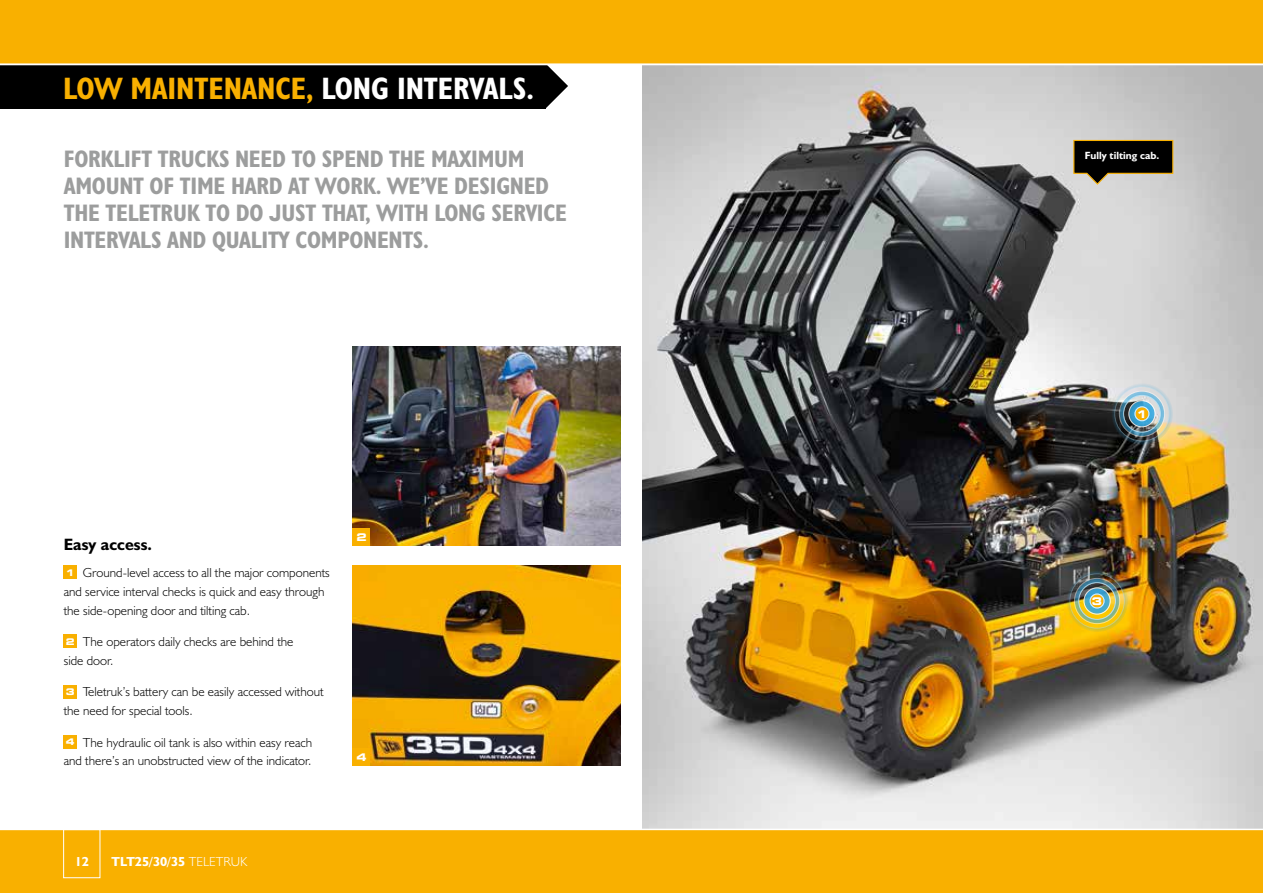
<style>
.page{position:relative;width:1263px;height:893px;background:#fff}
.page>*{position:absolute;margin:0;border:0;box-sizing:border-box;transform-origin:0 0}
.t1{font:31.2px "JCB Bold Condensed";color:#f9b000}
.t2{font:24px/27px "JCB Bold Condensed";letter-spacing:-.01em;color:#9c9d9d}
.t3{font:16.5px "JCB Bold";color:#000}
.t4{font:13.2px/18.8px "JCB Light";color:#000}
.t5{font:13.2px "JCB Bold";color:#fff}
.t6{font:10.5px "JCB Bold";color:#fff}
.t7{font:700 expanded 10.5px "Square 721 BT";color:#fff}
.s1{color:#fff}
.s2{font-family:"Square 721 BT";font-weight:700;font-stretch:expanded;font-size:9.15px;color:#fff}
.s3{font-family:"JCB Light"}
</style>
<div class="page">
<img style="left:353px;top:346px;width:268px;height:200px">
<img style="left:642px;top:65px;width:621px;height:764px">
<svg style="left:545px;top:65px;width:23px;height:44px"></svg>
<div style="left:0;top:52px;width:545px;height:57px;background:#000"></div>
<div style="left:0;top:0;width:1263px;height:64px;background:#f9b000"></div>
<div style="left:0;top:829px;width:1263px;height:64px;background:#f9b000"></div>
<hr style="left:0;top:829px;width:1263px;height:1px;background:#fff">
<img style="left:353px;top:566px;width:268px;height:199px">
<div style="left:353px;top:748px;width:17px;height:17px;background:#f9b000"></div>
<div style="left:353px;top:529px;width:17px;height:17px;background:#f9b000"></div>
<hr style="left:0;top:64px;width:1263px;height:1px;background:#fff">
<div style="left:63px;top:829px;width:37px;height:49px;border:1px solid #fff"></div>
<div style="left:64px;top:566px;width:13px;height:13px;background:#f9b000"></div>
<div style="left:64px;top:635px;width:13px;height:13px;background:#f9b000"></div>
<div style="left:64px;top:685px;width:13px;height:13px;background:#f9b000"></div>
<div style="left:64px;top:735px;width:13px;height:13px;background:#f9b000"></div>
<img style="left:1110px;top:382px;width:64px;height:64px">
<img style="left:1065px;top:569px;width:64px;height:64px">
<svg style="left:1073px;top:139px;width:101px;height:47px;background:#464136"></svg>
<h1 class="t1" style="left:63px;top:69px;width:472px">LOW MAINTENANCE, <span class="s1">LONG INTERVALS.</span></h1>
<h2 class="t2" style="left:64px;top:145px;width:505px">FORKLIFT TRUCKS NEED TO SPEND THE MAXIMUM AMOUNT OF TIME HARD AT WORK. WE’VE DESIGNED THE TELETRUK TO DO JUST THAT, WITH LONG SERVICE INTERVALS AND QUALITY COMPONENTS.</h2>
<p class="t3" style="left:64px;top:534px;width:90px">Easy access.</p>
<p class="t4" style="left:64px;top:563px;width:267px"><span class="s2">1</span> Ground-level access to all the major components and service interval checks is quick and easy through the side-opening door and tilting cab.</p>
<p class="t4" style="left:64px;top:632px;width:231px"><span class="s2">2</span> The operators daily checks are behind the side door.</p>
<p class="t4" style="left:64px;top:682px;width:261px"><span class="s2">3</span> Teletruk’s battery can be easily accessed without the need for special tools.</p>
<p class="t4" style="left:64px;top:732px;width:250px"><span class="s2">4</span> The hydraulic oil tank is also within easy reach and there’s an unobstructed view of the indicator.</p>
<p class="t7" style="left:356px;top:531px;width:12px">2</p>
<p class="t7" style="left:356px;top:751px;width:12px">4</p>
<p class="t5" style="left:75px;top:853px;width:16px">12</p>
<p class="t5" style="left:112px;top:853px;width:137px">TLT25/30/35 <span class="s3">TELETRUK</span></p>
<p class="t6" style="left:1085px;top:149px;width:76px">Fully tilting cab.</p>
<p class="t7" style="left:1137px;top:408px;width:12px">1</p>
<p class="t7" style="left:1092px;top:595px;width:12px">3</p>
</div>
